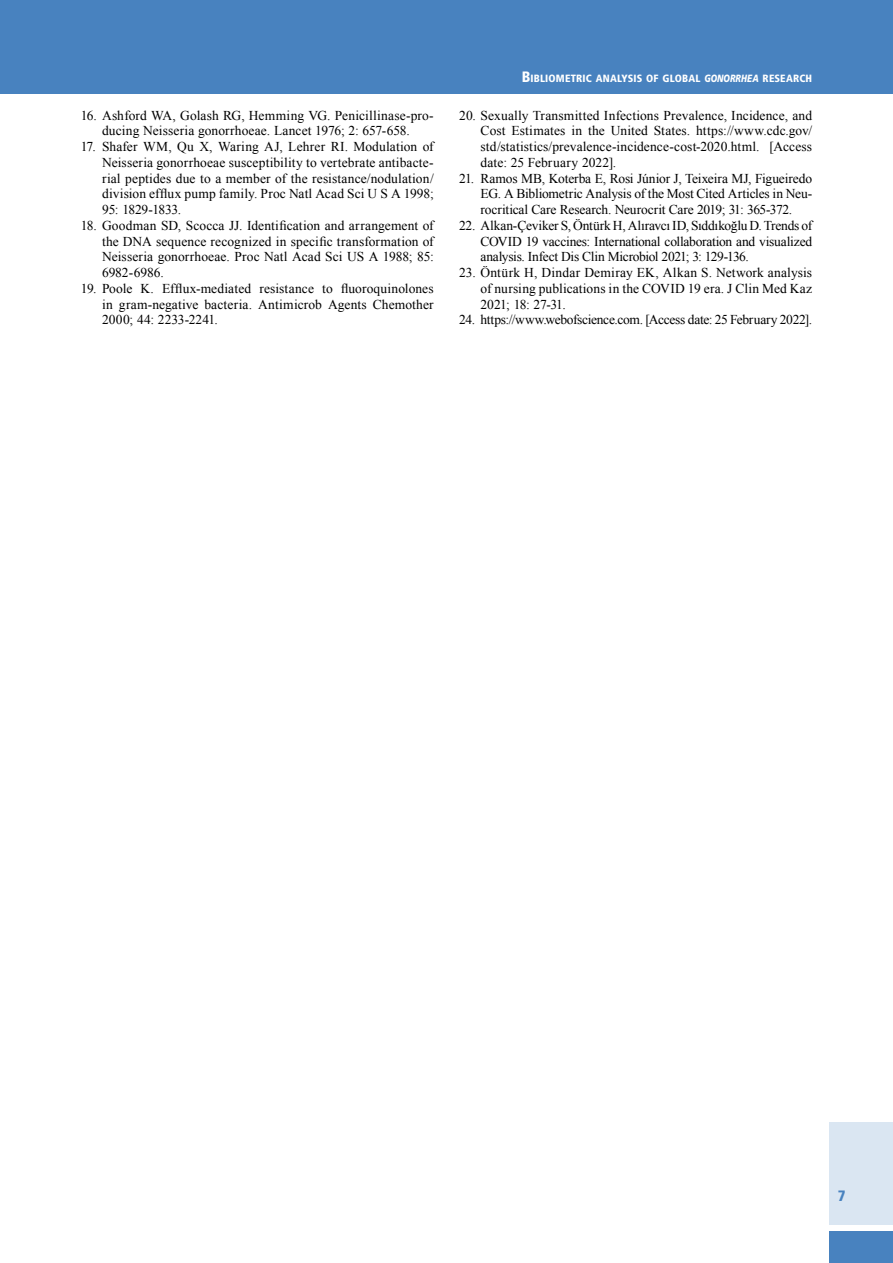
<style>
.page{position:relative;width:893px;height:1263px;background:#fff}
.page>*{position:absolute;margin:0;border:0;box-sizing:border-box;transform-origin:0 0}
.t1{font:900 condensed 15px "Frutiger";color:#4882bf}
.t2{font:13.5px/15.8px "Times New Roman";color:#000;text-align:justify}
.t3{font:13.5px "Times New Roman";letter-spacing:-.02em;color:#000}
.t4{font:900 condensed 10.5px "Frutiger";letter-spacing:.015em;color:#fff}
.s1{font-size:15px}
.s2{font-style:italic;font-stretch:normal}
</style>
<div class="page">
<div style="left:0;top:0;width:893px;height:94px;background:#4882bf"></div>
<div style="left:829px;top:1123px;width:64px;height:102px;background:#dae6f2"></div>
<div style="left:829px;top:1231px;width:64px;height:32px;background:#4882bf"></div>
<p class="t2" style="left:81px;top:107px;width:354px;text-align:center">16. Ashford WA, Golash RG, Hemming VG. Penicillinase-pro&shy;ducing Neisseria gonorrhoeae. Lancet 1976; 2: 657-658.</p>
<p class="t2" style="left:102px;top:138px;width:333px;text-indent:-21px">17. Shafer WM, Qu X, Waring AJ, Lehrer RI. Modulation of Neisseria gonorrhoeae susceptibility to vertebrate antibacte&shy;rial peptides due to a member of the resistance/nodulation/ division efflux pump family. Proc Natl Acad Sci U S A 1998; 95: 1829-1833.</p>
<p class="t2" style="left:102px;top:217px;width:333px;text-indent:-21px">18. Goodman SD, Scocca JJ. Identification and arrangement of the DNA sequence recognized in specific transformation of Neisseria gonorrhoeae. Proc Natl Acad Sci US A 1988; 85:<br>6982-6986.</p>
<p class="t2" style="left:102px;top:280px;width:333px;text-indent:-21px">19. Poole K. Efflux-mediated resistance to fluoroquinolones in gram-negative bacteria. Antimicrob Agents Chemother 2000; 44: 2233-2241.</p>
<p class="t4" style="left:522px;top:72px;width:292px"><span class="s1">B</span>IBLIOMETRIC ANALYSIS OF GLOBAL <span class="s2">GONORRHEA</span> RESEARCH</p>
<p class="t2" style="left:480px;top:107px;width:333px;text-indent:-21px">20. Sexually Transmitted Infections Prevalence, Incidence, and Cost Estimates in the United States. https://www.cdc.gov/ std/statistics/prevalence-incidence-cost-2020.html. [Access date: 25 February 2022].</p>
<p class="t2" style="left:480px;top:170px;width:333px;text-indent:-21px">21. Ramos MB, Koterba E, Rosi Júnior J, Teixeira MJ, Figueiredo EG. A Bibliometric Analysis of the Most Cited Articles in Neu&shy;rocritical Care Research. Neurocrit Care 2019; 31: 365-372.</p>
<p class="t2" style="left:480px;top:217px;width:333px;text-indent:-21px">22. Alkan-Çeviker S, Öntürk H, Alıravcı ID, Sıddıkoğlu D. Trends of COVID 19 vaccines: International collaboration and visualized analysis. Infect Dis Clin Microbiol 2021; 3: 129-136.</p>
<p class="t2" style="left:480px;top:264px;width:333px;text-indent:-21px">23. Öntürk H, Dindar Demiray EK, Alkan S. Network analysis of nursing publications in the COVID 19 era. J Clin Med Kaz 2021; 18: 27-31.</p>
<p class="t3" style="left:459px;top:311px;width:354px">24. https://www.webofscience.com. [Access date: 25 February 2022].</p>
<p class="t1" style="left:838px;top:1187px;width:9px">7</p>
</div>
